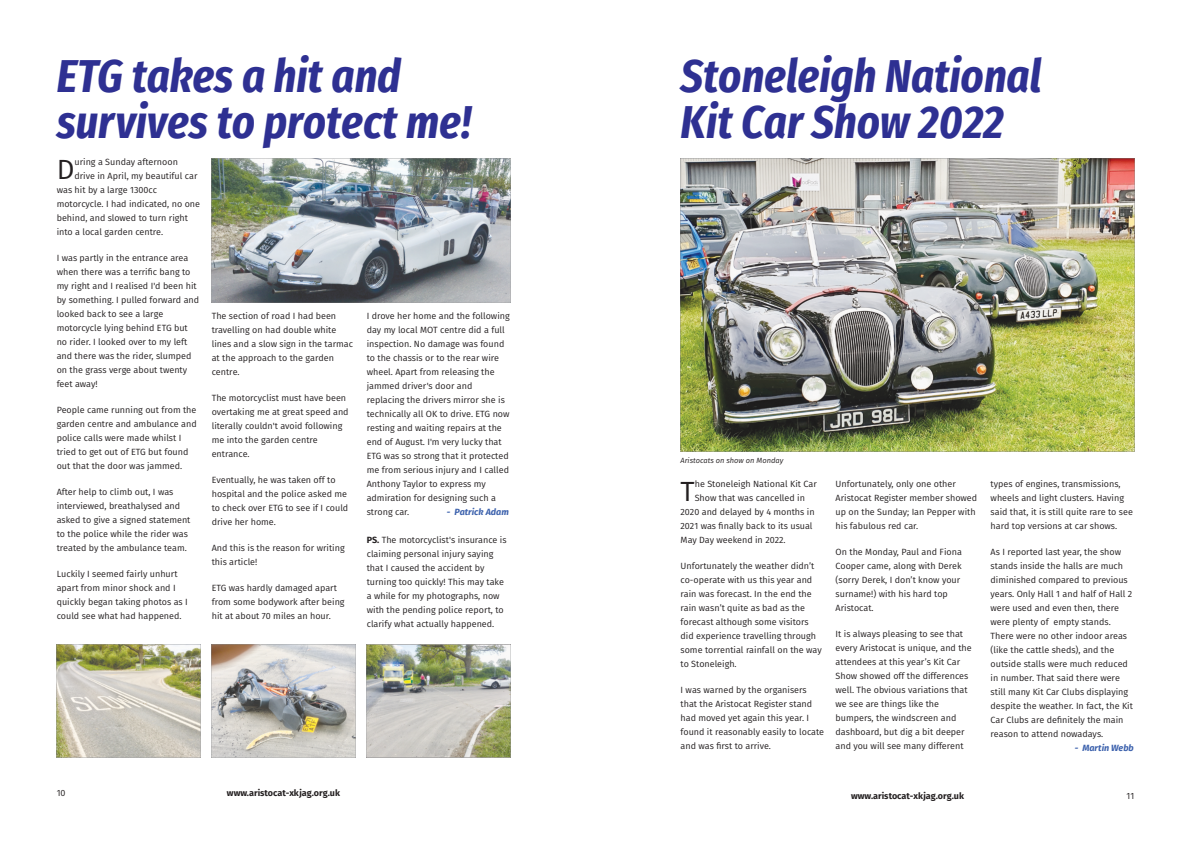
<style>
.page{position:relative;width:1191px;height:842px;background:#fff}
.page>*{position:absolute;margin:0;border:0;box-sizing:border-box;transform-origin:0 0}
.t1{font:italic 700 46px/46px "Fira Sans Condensed";color:#2e3092}
.t2{font:27.7px "Fira Sans";color:#231f20}
.t3{font:9px/14px "Fira Sans";color:#231f20}
.t4{font:700 9px "Fira Sans";color:#231f20}
.t5{font:italic 700 9px "Fira Sans";color:#3d62ad}
.t6{font:italic 7.5px "Fira Sans";color:#231f20}
.s1{font-weight:700}
</style>
<div class="page">
<img style="left:367px;top:644px;width:143px;height:113px">
<img style="left:57px;top:644px;width:143px;height:113px">
<img style="left:212px;top:158px;width:298px;height:145px">
<img style="left:212px;top:644px;width:144px;height:113px">
<img style="left:680px;top:158px;width:454px;height:293px">
<h1 class="t1" style="left:57px;top:53px;width:416px">ETG takes a hit and survives to protect me!</h1>
<h2 class="t2" style="left:57px;top:153px;width:19px">D</h2>
<p class="t3" style="left:74px;top:155px;width:105px">uring a Sunday afternoon</p>
<p class="t3" style="left:74px;top:169px;width:124px">drive in April, my beautiful car</p>
<p class="t3" style="left:57px;top:183px;width:102px">was hit by a large 1300cc</p>
<p class="t3" style="left:57px;top:197px;width:145px">motorcycle. I had indicated, no one</p>
<p class="t3" style="left:57px;top:211px;width:133px">behind, and slowed to turn right</p>
<p class="t3" style="left:57px;top:225px;width:108px">into a local garden centre.</p>
<p class="t3" style="left:57px;top:251px;width:144px">I was partly in the entrance area when there was a terrific bang to my right and I realised I'd been hit by something. I pulled forward and looked back to see a large motorcycle lying behind ETG but no rider. I looked over to my left and there was the rider, slumped on the grass verge about twenty feet away!</p>
<p class="t3" style="left:57px;top:403px;width:141px">People came running out from the garden centre and ambulance and police calls were made whilst I tried to get out of ETG but found out that the door was jammed.</p>
<p class="t3" style="left:57px;top:485px;width:135px">After help to climb out, I was interviewed, breathalysed and asked to give a signed statement to the police while the rider was treated by the ambulance team.</p>
<p class="t3" style="left:57px;top:567px;width:133px">Luckily I seemed fairly unhurt apart from minor shock and I quickly began taking photos as I could see what had happened.</p>
<p class="t3" style="left:212px;top:309px;width:143px">The section of road I had been travelling on had double white lines and a slow sign in the tarmac at the approach to the garden centre.</p>
<p class="t3" style="left:212px;top:391px;width:138px">The motorcyclist must have been overtaking me at great speed and literally couldn't avoid following me into the garden centre entrance.</p>
<p class="t3" style="left:212px;top:473px;width:138px">Eventually, he was taken off to hospital and the police asked me to check over ETG to see if I could drive her home.</p>
<p class="t3" style="left:212px;top:541px;width:134px">And this is the reason for writing this article!</p>
<p class="t3" style="left:212px;top:581px;width:134px">ETG was hardly damaged apart from some bodywork after being hit at about 70 miles an hour.</p>
<p class="t3" style="left:367px;top:309px;width:144px">I drove her home and the following day my local MOT centre did a full inspection. No damage was found to the chassis or to the rear wire wheel. Apart from releasing the jammed driver's door and replacing the drivers mirror she is technically all OK to drive. ETG now resting and waiting repairs at the end of August. I'm very lucky that<br>ETG was so strong that it protected me from serious injury and I called<br>Anthony Taylor to express my admiration for designing such a strong car.</p>
<p class="t5" style="left:447px;top:507px;width:63px">- Patrick Adam</p>
<p class="t3" style="left:367px;top:533px;width:141px"><span class="s1">PS.</span> The motorcyclist's insurance is claiming personal injury saying that I caused the accident by turning too quickly! This may take a while for my photographs, now with the pending police report, to clarify what actually happened.</p>
<h1 class="t1" style="left:680px;top:53px;width:362px">Stoneleigh National<br>Kit Car Show 2022</h1>
<p class="t6" style="left:680px;top:456px;width:104px">Aristocats on show on Monday</p>
<h2 class="t2" style="left:680px;top:475px;width:16px">T</h2>
<p class="t3" style="left:695px;top:477px;width:124px">he Stoneleigh National Kit Car</p>
<p class="t3" style="left:695px;top:491px;width:112px">Show that was cancelled in</p>
<p class="t3" style="left:680px;top:505px;width:136px">2020 and delayed by 4 months in</p>
<p class="t3" style="left:680px;top:519px;width:133px">2021 was finally back to its usual</p>
<p class="t3" style="left:680px;top:533px;width:107px">May Day weekend in 2022.</p>
<p class="t3" style="left:680px;top:559px;width:143px">Unfortunately the weather didn’t co-operate with us this year and rain was forecast. In the end the rain wasn’t quite as bad as the forecast although some visitors did experience travelling through some torrential rainfall on the way to Stoneleigh.</p>
<p class="t3" style="left:680px;top:683px;width:145px">I was warned by the organisers that the Aristocat Register stand had moved yet again this year. I found it reasonably easily to locate and was first to arrive.</p>
<p class="t3" style="left:835px;top:477px;width:143px">Unfortunately, only one other<br>Aristocat Register member showed up on the Sunday; Ian Pepper with his fabulous red car.</p>
<p class="t3" style="left:835px;top:545px;width:128px">On the Monday, Paul and Fiona<br>Cooper came, along with Derek (sorry Derek, I don’t know your surname!) with his hard top<br>Aristocat.</p>
<p class="t3" style="left:835px;top:627px;width:138px">It is always pleasing to see that every Aristocat is unique, and the attendees at this year’s Kit Car<br>Show showed off the differences well. The obvious variations that we see are things like the bumpers, the windscreen and dashboard, but dig a bit deeper and you will see many different</p>
<p class="t3" style="left:990px;top:477px;width:144px">types of engines, transmissions, wheels and light clusters. Having said that, it is still quite rare to see hard top versions at car shows.</p>
<p class="t3" style="left:990px;top:545px;width:144px">As I reported last year, the show stands inside the halls are much diminished compared to previous years. Only Hall 1 and half of Hall 2 were used and even then, there were plenty of empty stands.<br>There were no other indoor areas (like the cattle sheds), and the outside stalls were much reduced in number. That said there were still many Kit Car Clubs displaying despite the weather. In fact, the Kit<br>Car Clubs are definitely the main reason to attend nowadays.</p>
<p class="t5" style="left:1074px;top:743px;width:61px">- Martin Webb</p>
<p class="t3" style="left:57px;top:786px;width:10px">10</p>
<p class="t4" style="left:227px;top:787px;width:114px">www.aristocat-xkjag.org.uk</p>
<p class="t3" style="left:1126px;top:789px;width:9px">11</p>
<p class="t4" style="left:851px;top:791px;width:114px">www.aristocat-xkjag.org.uk</p>
</div>
